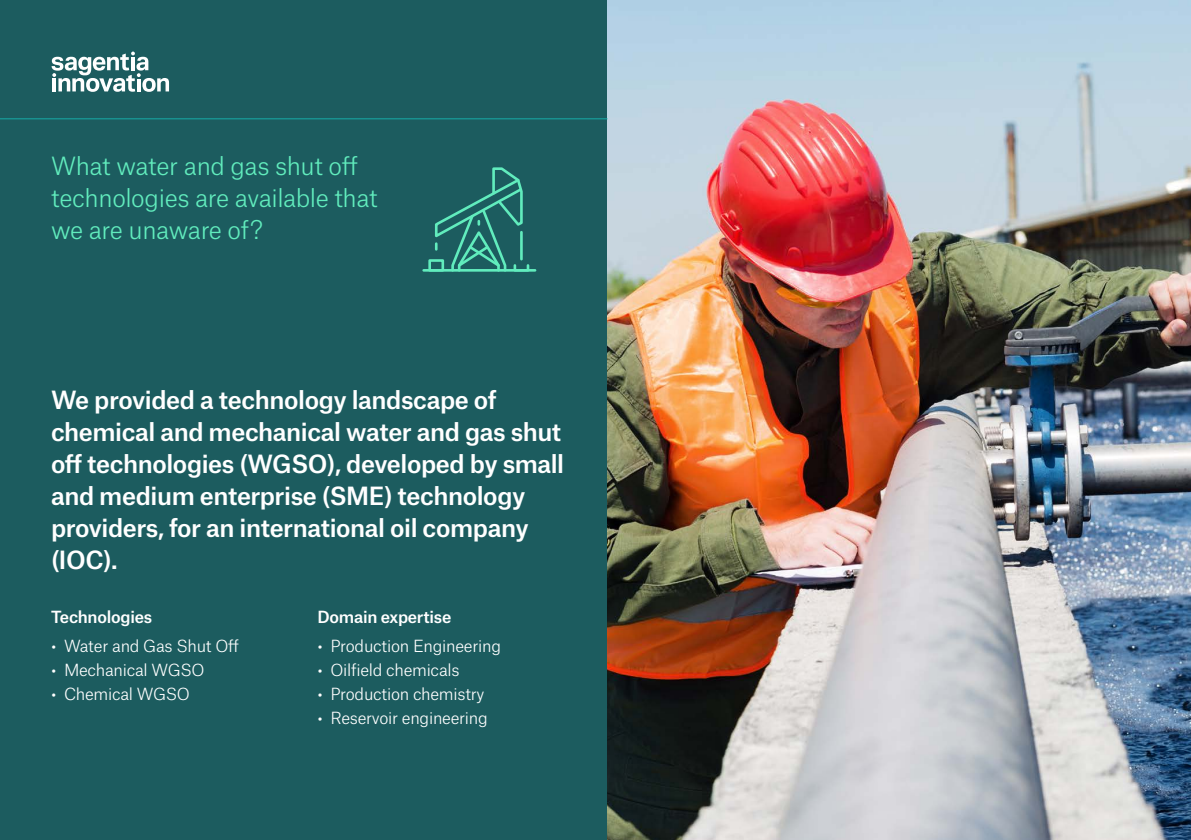
<style>
.page{position:relative;width:1191px;height:840px;background:#fff}
.page>*{position:absolute;margin:0;border:0;box-sizing:border-box;transform-origin:0 0}
.t1{font:500 24px/32px "Atlas Grotesk";letter-spacing:-.02em;color:#fff}
.t2{font:300 24px/32px "Atlas Grotesk";letter-spacing:-.02em;color:#61ecbd}
.t3{font:300 16px "Atlas Grotesk";letter-spacing:-.02em;color:#fff}
.t4{font:500 16px "Atlas Grotesk";letter-spacing:-.02em;color:#fff}
</style>
<div class="page">
<div style="left:0;top:0;width:607px;height:839px;background:#1c5c5f"></div>
<img style="left:608px;top:0;width:583px;height:839px">
<svg style="left:52px;top:52px;width:117px;height:40px"></svg>
<hr style="left:0;top:118px;width:607px;height:1px;background:#16aca7">
<hr style="left:424px;top:269px;width:111px;height:2px;background:#61ecbd">
<div style="left:513px;top:264px;width:16px;height:7px;border:3px solid #61ecbd"></div>
<div style="left:428px;top:259px;width:16px;height:12px;border:3px solid #61ecbd"></div>
<svg style="left:433px;top:167px;width:91px;height:105px"></svg>
<p class="t2" style="left:51px;top:147px;width:328px">What water and gas shut off technologies are available that we are unaware of?</p>
<p class="t1" style="left:51px;top:381px;width:514px">We provided a technology landscape of chemical and mechanical water and gas shut off technologies (WGSO), developed by small and medium enterprise (SME) technology providers, for an international oil company (IOC).</p>
<p class="t4" style="left:51px;top:603px;width:103px">Technologies</p>
<p class="t3" style="left:51px;top:633px;width:189px">• Water and Gas Shut Off</p>
<p class="t3" style="left:51px;top:657px;width:155px">• Mechanical WGSO</p>
<p class="t3" style="left:51px;top:681px;width:140px">• Chemical WGSO</p>
<p class="t4" style="left:317px;top:603px;width:135px">Domain expertise</p>
<p class="t3" style="left:317px;top:633px;width:185px">• Production Engineering</p>
<p class="t3" style="left:317px;top:657px;width:143px">• Oilfield chemicals</p>
<p class="t3" style="left:317px;top:681px;width:168px">• Production chemistry</p>
<p class="t3" style="left:317px;top:705px;width:172px">• Reservoir engineering</p>
</div>
